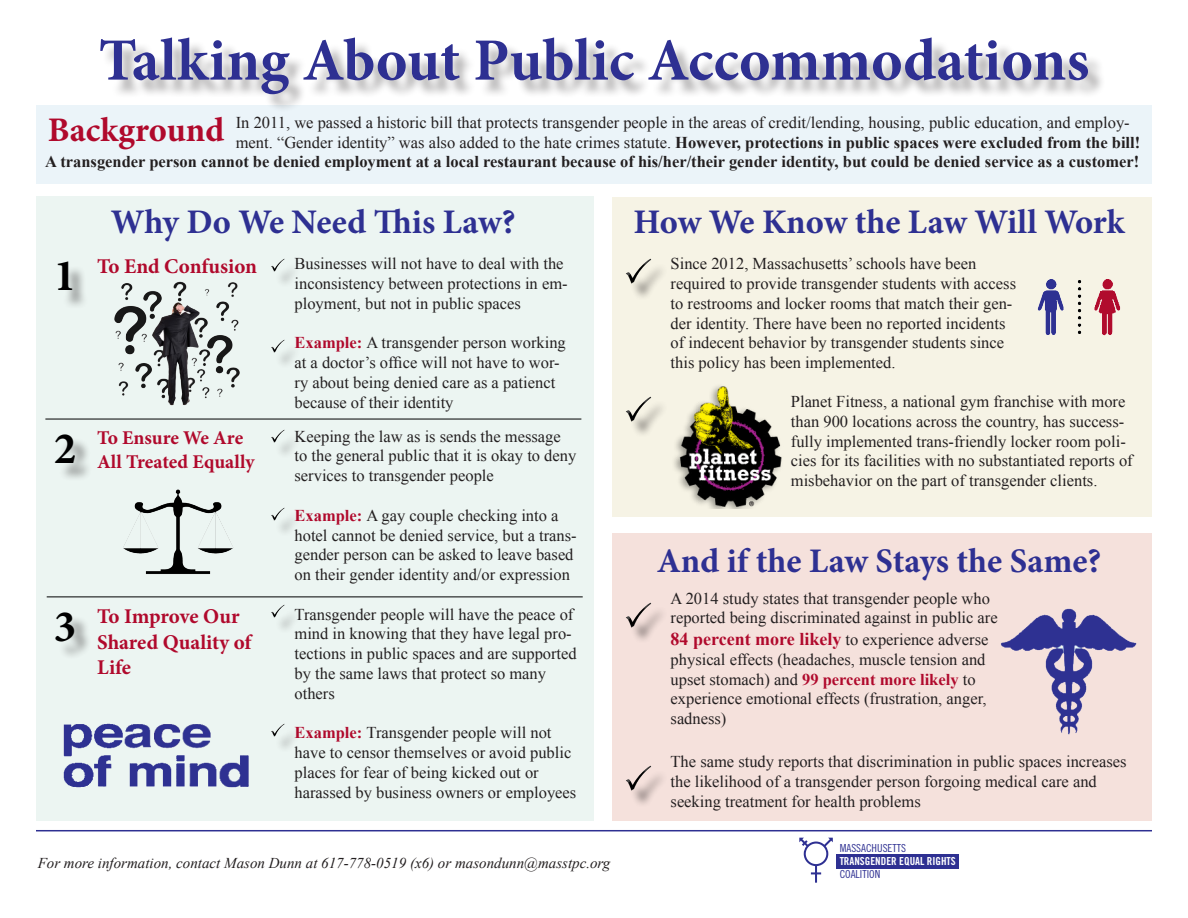
<style>
.page{position:relative;width:1188px;height:918px;background:#fff}
.page>*{position:absolute;margin:0;border:0;box-sizing:border-box;transform-origin:0 0}
.t1{font:700 60px "Minion Pro";color:#2e3092}
.t2{font:700 45px "Minion Pro";color:#000}
.t3{font:700 34.5px "Minion Pro";color:#2e3092}
.t4{font:700 34.5px "Minion Pro";color:#b0092c}
.t5{font:700 21px/25.2px "Minion Pro";letter-spacing:-.005em;color:#b0092c}
.t6{font:700 19.5px/23.4px "Minion Pro";color:#b0092c}
.t7{font:700 18px "Times New Roman";color:#b0092c}
.t8{font:16.5px/19.8px "Times New Roman";color:#231f20}
.t9{font:700 16.5px "Times New Roman";color:#231f20}
.t10{font:italic 15px "Times New Roman";color:#231f20}
.t11{font:11.1px/13.4px "Trade Gothic LT Std Cn 18";color:#2e3092}
.s1{font-weight:400}
.s2{font-weight:700;color:#b0092c}
.s3{font-weight:400;font-size:16.5px;color:#231f20}
.s4{font-family:"Trade Gothic LT Std Bd Cn 20";color:#fff}
</style>
<div class="page">
<div style="left:612px;top:197px;width:540px;height:320px;background:#f6f3e5"></div>
<div style="left:36px;top:105px;width:1115px;height:79px;background:#ebf4f9"></div>
<div style="left:103px;top:40px;width:1003px;height:73px;background:#231f20;opacity:.35"></div>
<div style="left:36px;top:197px;width:557px;height:624px;background:#ecf5f2"></div>
<img style="left:123px;top:489px;width:111px;height:85px">
<hr style="left:36px;top:830px;width:1116px;height:1px;background:#2e3092">
<div style="left:612px;top:534px;width:540px;height:287px;background:#f5e1dc"></div>
<div style="left:630px;top:262px;width:39px;height:39px;background:#231f20;opacity:.75"></div>
<img style="left:626px;top:258px;width:32px;height:36px">
<div style="left:630px;top:400px;width:39px;height:39px;background:#231f20;opacity:.75"></div>
<img style="left:626px;top:396px;width:32px;height:35px">
<div style="left:630px;top:606px;width:39px;height:39px;background:#231f20;opacity:.75"></div>
<img style="left:626px;top:602px;width:32px;height:35px">
<div style="left:630px;top:769px;width:39px;height:39px;background:#231f20;opacity:.75"></div>
<img style="left:626px;top:765px;width:32px;height:36px">
<img style="left:114px;top:281px;width:126px;height:125px">
<div style="left:275px;top:344px;width:27px;height:26px;background:#231f20;opacity:.75"></div>
<img style="left:272px;top:339px;width:17px;height:19px">
<div style="left:275px;top:262px;width:27px;height:27px;background:#231f20;opacity:.75"></div>
<img style="left:272px;top:258px;width:17px;height:18px">
<div style="left:275px;top:512px;width:27px;height:26px;background:#231f20;opacity:.75"></div>
<img style="left:272px;top:507px;width:17px;height:19px">
<div style="left:275px;top:433px;width:27px;height:27px;background:#231f20;opacity:.75"></div>
<img style="left:272px;top:429px;width:17px;height:19px">
<hr style="left:45px;top:419px;width:536px;height:1px;background:#000">
<div style="left:275px;top:608px;width:27px;height:27px;background:#231f20;opacity:.75"></div>
<img style="left:272px;top:604px;width:17px;height:19px">
<div style="left:275px;top:727px;width:27px;height:26px;background:#231f20;opacity:.75"></div>
<img style="left:272px;top:723px;width:17px;height:18px">
<hr style="left:47px;top:597px;width:536px;height:1px;background:#000">
<img style="left:63px;top:723px;width:186px;height:65px">
<img style="left:1037px;top:279px;width:84px;height:57px">
<img style="left:674px;top:386px;width:108px;height:123px">
<img style="left:1001px;top:608px;width:136px;height:127px">
<svg style="left:799px;top:838px;width:34px;height:45px"></svg>
<div style="left:836px;top:854px;width:123px;height:14px;background:#2e3092"></div>
<div style="left:61px;top:265px;width:29px;height:44px;background:#231f20;opacity:.5"></div>
<div style="left:58px;top:437px;width:35px;height:45px;background:#231f20;opacity:.5"></div>
<div style="left:58px;top:615px;width:34px;height:45px;background:#231f20;opacity:.5"></div>
<p class="t1" style="left:99px;top:18px;width:992px">Talking About Public Accommodations</p>
<p class="t8" style="left:236px;top:112px;width:895px">In 2011, we passed a historic bill that protects transgender people in the areas of credit/lending, housing, public education, and employ-</p>
<p class="t9" style="left:236px;top:131px;width:906px"><span class="s1">ment. “Gender identity” was also added to the hate crimes statute.</span> However, protections in public spaces were excluded from the bill!</p>
<p class="t9" style="left:45px;top:150px;width:1096px">A transgender person cannot be denied employment at a local restaurant because of his/her/their gender identity, but could be denied service as a customer!</p>
<p class="t4" style="left:48px;top:106px;width:178px">Background</p>
<p class="t3" style="left:111px;top:197px;width:406px">Why Do We Need This Law?</p>
<p class="t3" style="left:634px;top:197px;width:492px">How We Know the Law Will Work</p>
<p class="t2" style="left:54px;top:244px;width:24px">1</p>
<p class="t5" style="left:97px;top:253px;width:161px">To End Confusion</p>
<p class="t2" style="left:54px;top:417px;width:24px">2</p>
<p class="t6" style="left:97px;top:426px;width:159px">To Ensure We Are<br>All Treated Equally</p>
<p class="t8" style="left:295px;top:253px;width:275px">Businesses will not have to deal with the inconsistency between protections in em&shy;ployment, but not in public spaces</p>
<p class="t8" style="left:295px;top:333px;width:273px"><span class="s2">Example:</span> A transgender person working at a doctor’s office will not have to wor&shy;ry about being denied care as a patienct because of their identity</p>
<p class="t8" style="left:295px;top:426px;width:283px">Keeping the law as is sends the message to the general public that it is okay to deny services to transgender people</p>
<p class="t8" style="left:295px;top:505px;width:284px"><span class="s2">Example:</span> A gay couple checking into a hotel cannot be denied service, but a trans&shy;gender person can be asked to leave based on their gender identity and/or expression</p>
<p class="t8" style="left:671px;top:253px;width:347px">Since 2012, Massachusetts’ schools have been required to provide transgender students with access to restrooms and locker rooms that match their gen&shy;der identity. There have been no reported incidents of indecent behavior by transgender students since this policy has been implemented.</p>
<p class="t8" style="left:791px;top:391px;width:343px">Planet Fitness, a national gym franchise with more than 900 locations across the country, has success&shy;fully implemented trans-friendly locker room poli&shy;cies for its facilities with no substantiated reports of misbehavior on the part of transgender clients.</p>
<p class="t3" style="left:657px;top:537px;width:446px">And if the Law Stays the Same?</p>
<p class="t2" style="left:54px;top:595px;width:24px">3</p>
<p class="t5" style="left:97px;top:604px;width:156px">To Improve Our<br>Shared Quality of<br>Life</p>
<p class="t8" style="left:295px;top:604px;width:284px">Transgender people will have the peace of mind in knowing that they have legal pro&shy;tections in public spaces and are supported by the same laws that protect so many others</p>
<p class="t8" style="left:295px;top:723px;width:283px"><span class="s2">Example:</span> Transgender people will not have to censor themselves or avoid public places for fear of being kicked out or harassed by business owners or employees</p>
<p class="t8" style="left:671px;top:588px;width:329px">A 2014 study states that transgender people who reported being discriminated against in public are</p>
<p class="t7" style="left:671px;top:627px;width:319px">84 percent more likely <span class="s3">to experience adverse</span></p>
<p class="t8" style="left:671px;top:649px;width:318px">physical effects (headaches, muscle tension and upset stomach) and <span class="s2">99 percent more likely</span> to experience emotional effects (frustration, anger, sadness)</p>
<p class="t8" style="left:671px;top:752px;width:457px">The same study reports that discrimination in public spaces increases the likelihood of a transgender person forgoing medical care and seeking treatment for health problems</p>
<p class="t10" style="left:38px;top:852px;width:574px">For more information, contact Mason Dunn at 617-778-0519 (x6) or masondunn@masstpc.org</p>
<p class="t11" style="left:840px;top:841px;width:118px">MASSACHUSETTS<br><span class="s4">TRANSGENDER EQUAL RIGHTS<br></span>COALITION</p>
</div>
